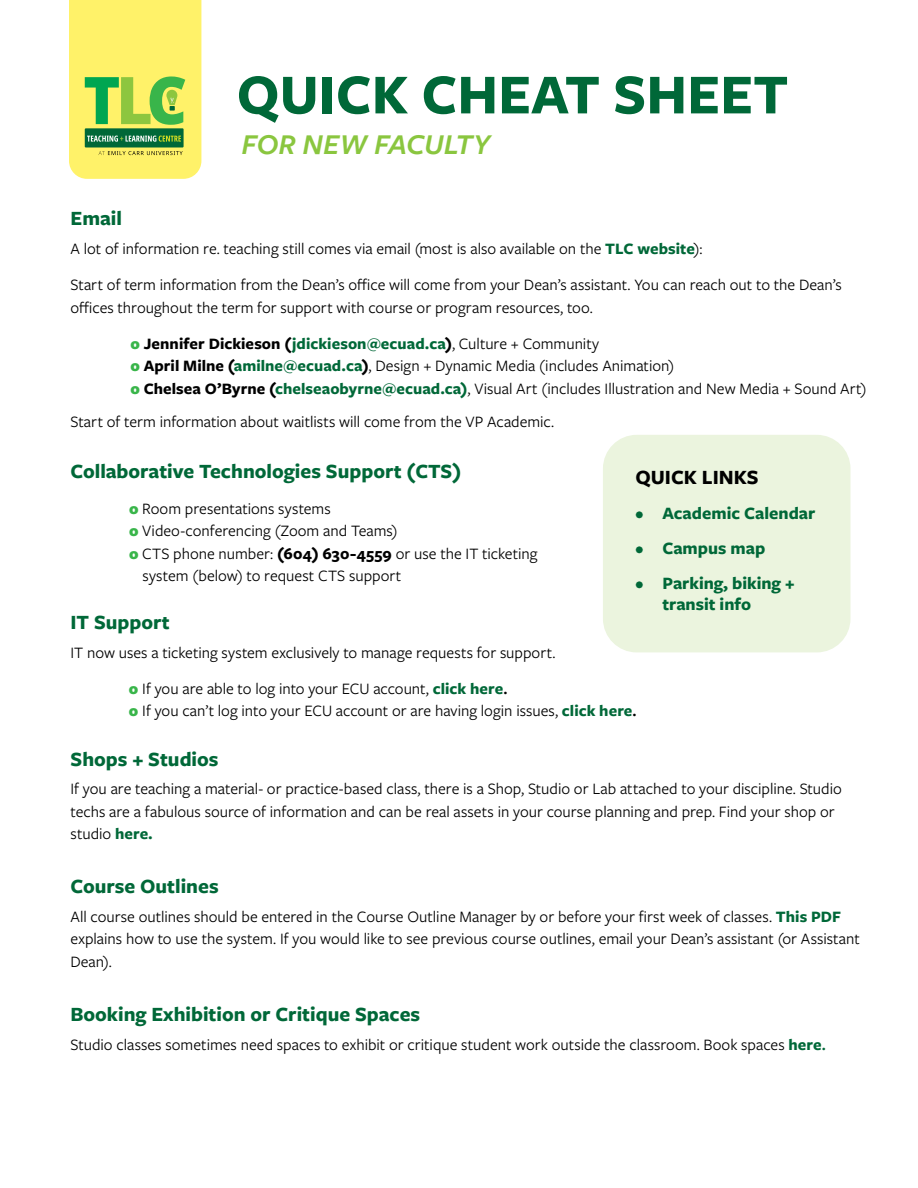
<style>
.page{position:relative;width:918px;height:1188px;background:#fff}
.page>*{position:absolute;margin:0;border:0;box-sizing:border-box;transform-origin:0 0}
.t1{font:700 58.5px "Freight Sans Pro";color:#006838}
.t2{font:italic 600 29.85px "Freight Sans Pro";color:#8ac63f}
.t3{font:700 21px "Freight Sans Pro";color:#006838}
.t4{font:700 21px "Freight Sans Pro";color:#000}
.t5{font:700 18px/21px "Freight Sans Pro";color:#006838}
.t6{font:16.5px/22.5px "Freight Sans Pro";color:#000}
.s1{font-weight:700;color:#006838}
.s2{font-weight:900;color:#39b54a}
.s3{font-weight:700}
.s4{font-weight:600}
.s5{font-weight:600;color:#006838}
</style>
<div class="page">
<div style="left:603px;top:435px;width:247px;height:217px;background:#ebf4de;border-radius:34px"></div>
<svg style="left:69px;top:0;width:132px;height:179px"></svg>
<h1 class="t1" style="left:237px;top:54px;width:553px">QUICK CHEAT SHEET</h1>
<h2 class="t2" style="left:242px;top:124px;width:250px">FOR NEW FACULTY</h2>
<p class="t3" style="left:70px;top:204px;width:53px">Email</p>
<p class="t6" style="left:70px;top:230px;width:773px;line-height:36.3px">A lot of information re. teaching still comes via email (most is also available on the <span class="s1">TLC website</span>):<br>Start of term information from the Dean’s office will come from your Dean’s assistant. You can reach out to the Dean’s</p>
<p class="t6" style="left:130px;top:289px;width:470px;line-height:36px;text-indent:-60px">offices throughout the term for support with course or program resources, too. <span class="s2">o</span> <span class="s3">Jennifer Dickieson (</span><span class="s1">jdickieson@ecuad.ca</span><span class="s3">)</span>, Culture + Community</p>
<p class="t6" style="left:130px;top:354px;width:738px"><span class="s2">o</span> <span class="s3">April Milne (</span><span class="s1">amilne@ecuad.ca</span><span class="s3">)</span>, Design + Dynamic Media (includes Animation)<br><span class="s2">o</span> <span class="s3">Chelsea O’Byrne (</span><span class="s1">chelseaobyrne@ecuad.ca)</span>, Visual Art (includes Illustration and New Media + Sound Art)</p>
<p class="t6" style="left:70px;top:409px;width:485px">Start of term information about waitlists will come from the VP Academic.</p>
<p class="t3" style="left:70px;top:456px;width:392px">Collaborative Technologies Support (CTS)</p>
<p class="t6" style="left:129px;top:496px;width:203px"><span class="s2">o</span> Room presentations systems</p>
<p class="t6" style="left:129px;top:519px;width:270px"><span class="s2">o</span> Video-conferencing (Zoom and Teams)</p>
<p class="t6" style="left:129px;top:541px;width:410px"><span class="s2">o</span> CTS phone number: <span class="s3">(604) 630-4559</span> or use the IT ticketing</p>
<p class="t6" style="left:142px;top:564px;width:260px">system (below) to request CTS support</p>
<p class="t3" style="left:70px;top:608px;width:101px">IT Support</p>
<p class="t6" style="left:129px;top:634px;width:428px;line-height:36px;text-indent:-58px">IT now uses a ticketing system exclusively to manage requests for support. <span class="s2">o</span> If you are able to log into your ECU account, <span class="s1">click here</span><span class="s4">.</span></p>
<p class="t6" style="left:129px;top:699px;width:509px"><span class="s2">o</span> If you can’t log into your ECU account or are having login issues, <span class="s1">click here</span><span class="s4">.</span></p>
<p class="t3" style="left:70px;top:744px;width:150px">Shops + Studios</p>
<p class="t6" style="left:70px;top:777px;width:773px">If you are teaching a material- or practice-based class, there is a Shop, Studio or Lab attached to your discipline. Studio techs are a fabulous source of information and can be real assets in your course planning and prep. Find your shop or studio <span class="s1">here.</span></p>
<p class="t3" style="left:70px;top:872px;width:150px">Course Outlines</p>
<p class="t6" style="left:70px;top:905px;width:791px">All course outlines should be entered in the Course Outline Manager by or before your first week of classes. <span class="s1">This PDF </span>explains how to use the system. If you would like to see previous course outlines, email your Dean’s assistant (or Assistant<br>Dean).</p>
<p class="t3" style="left:70px;top:1000px;width:351px">Booking Exhibition or Critique Spaces</p>
<p class="t6" style="left:70px;top:1033px;width:757px">Studio classes sometimes need spaces to exhibit or critique student work outside the classroom. Book spaces <span class="s1">here</span><span class="s5">.</span></p>
<p class="t4" style="left:635px;top:463px;width:125px">QUICK LINKS</p>
<p class="t5" style="left:635px;top:502px;width:181px">• Academic Calendar</p>
<p class="t5" style="left:635px;top:537px;width:131px">• Campus map</p>
<p class="t5" style="left:662px;top:572px;width:134px;text-indent:-27px">• Parking, biking + transit info</p>
</div>
